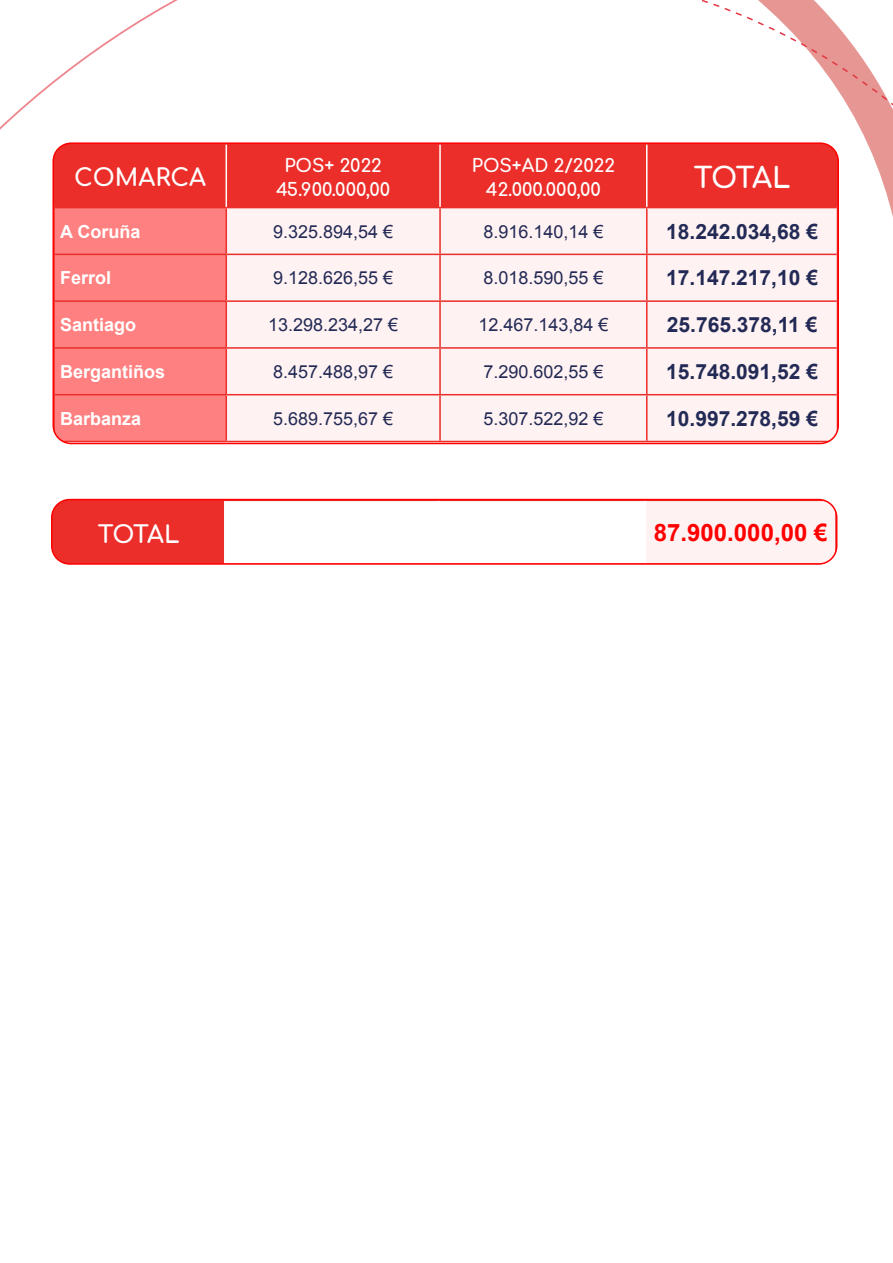
<style>
.page{position:relative;width:893px;height:1263px;background:#fff}
.page>*{position:absolute;margin:0;border:0;box-sizing:border-box;transform-origin:0 0}
.t1{font:700 28.5px "Comfortaa";letter-spacing:-.055em;color:#fff}
.t2{font:700 24px "Arial";color:#f00}
.t3{font:700 24px "Comfortaa";color:#fff}
.t4{font:700 21px "Arial";color:#222a55}
.t5{font:18px "Arial";color:#222a55}
.t6{font:700 18px/24px "Comfortaa";color:#fff;text-align:center}
.t7{font:700 18px "Arial";color:#fff}
</style>
<div class="page">
<svg style="left:633px;top:0;width:260px;height:500px"></svg>
<svg style="left:0;top:0;width:633px;height:552px"></svg>
<div style="left:55px;top:145px;width:782px;height:62px;background:#eb2e29"></div>
<div style="left:55px;top:208px;width:171px;height:233px;background:#ff8080"></div>
<div style="left:227px;top:208px;width:610px;height:233px;background:#fff2f2"></div>
<hr style="left:53px;top:143px;width:173px;height:2px;background:#eb2e29">
<hr style="left:53px;top:145px;width:2px;height:63px;background:#eb2e29">
<hr style="left:647px;top:143px;width:191px;height:2px;background:#eb2e29">
<hr style="left:837px;top:145px;width:1px;height:63px;background:#eb2e29">
<hr style="left:53px;top:395px;width:2px;height:46px;background:#eb2e29">
<hr style="left:837px;top:395px;width:1px;height:46px;background:#eb2e29">
<hr style="left:55px;top:207px;width:171px;height:1px;background:#eb2e29">
<hr style="left:226px;top:207px;width:214px;height:1px;background:#eb2e29">
<hr style="left:440px;top:207px;width:207px;height:1px;background:#eb2e29">
<hr style="left:647px;top:207px;width:190px;height:1px;background:#eb2e29">
<hr style="left:226px;top:145px;width:1px;height:62px;background:#fff">
<hr style="left:439px;top:145px;width:2px;height:62px;background:#fff">
<hr style="left:646px;top:145px;width:1px;height:62px;background:#fff">
<hr style="left:226px;top:208px;width:1px;height:46px;background:#eb2e29">
<hr style="left:439px;top:208px;width:2px;height:46px;background:#eb2e29">
<hr style="left:646px;top:208px;width:1px;height:46px;background:#eb2e29">
<hr style="left:55px;top:254px;width:171px;height:1px;background:#eb2e29">
<hr style="left:226px;top:254px;width:214px;height:1px;background:#eb2e29">
<hr style="left:226px;top:255px;width:1px;height:45px;background:#eb2e29">
<hr style="left:440px;top:254px;width:207px;height:1px;background:#eb2e29">
<hr style="left:439px;top:255px;width:2px;height:45px;background:#eb2e29">
<hr style="left:647px;top:254px;width:190px;height:1px;background:#eb2e29">
<hr style="left:646px;top:255px;width:1px;height:45px;background:#eb2e29">
<hr style="left:55px;top:300px;width:171px;height:2px;background:#eb2e29">
<hr style="left:226px;top:300px;width:214px;height:2px;background:#eb2e29">
<hr style="left:226px;top:302px;width:1px;height:45px;background:#eb2e29">
<hr style="left:440px;top:300px;width:207px;height:2px;background:#eb2e29">
<hr style="left:439px;top:302px;width:2px;height:45px;background:#eb2e29">
<hr style="left:647px;top:300px;width:190px;height:2px;background:#eb2e29">
<hr style="left:646px;top:302px;width:1px;height:45px;background:#eb2e29">
<hr style="left:55px;top:347px;width:171px;height:2px;background:#eb2e29">
<hr style="left:226px;top:347px;width:214px;height:2px;background:#eb2e29">
<hr style="left:226px;top:349px;width:1px;height:45px;background:#eb2e29">
<hr style="left:440px;top:347px;width:207px;height:2px;background:#eb2e29">
<hr style="left:439px;top:349px;width:2px;height:45px;background:#eb2e29">
<hr style="left:647px;top:347px;width:190px;height:2px;background:#eb2e29">
<hr style="left:646px;top:349px;width:1px;height:45px;background:#eb2e29">
<hr style="left:55px;top:394px;width:171px;height:1px;background:#eb2e29">
<hr style="left:226px;top:394px;width:214px;height:1px;background:#eb2e29">
<hr style="left:226px;top:395px;width:1px;height:46px;background:#eb2e29">
<hr style="left:440px;top:394px;width:207px;height:1px;background:#eb2e29">
<hr style="left:439px;top:395px;width:2px;height:46px;background:#eb2e29">
<hr style="left:647px;top:394px;width:190px;height:1px;background:#eb2e29">
<hr style="left:646px;top:395px;width:1px;height:46px;background:#eb2e29">
<hr style="left:53px;top:441px;width:173px;height:1px;background:#eb2e29">
<hr style="left:647px;top:441px;width:191px;height:1px;background:#eb2e29">
<div style="left:52px;top:142px;width:787px;height:302px;border:2px solid #f00;border-radius:18px"></div>
<div style="left:52px;top:500px;width:173px;height:64px;background:#eb2e29"></div>
<svg style="left:226px;top:502px;width:612px;height:63px"></svg>
<div style="left:645px;top:500px;width:191px;height:64px;background:#fff2f2"></div>
<hr style="left:645px;top:500px;width:192px;height:1px;background:#eb2e29">
<hr style="left:835px;top:501px;width:2px;height:62px;background:#eb2e29">
<hr style="left:645px;top:563px;width:192px;height:1px;background:#eb2e29">
<hr style="left:224px;top:501px;width:2px;height:62px;background:#fff">
<hr style="left:438px;top:501px;width:1px;height:62px;background:#fff">
<hr style="left:644px;top:501px;width:2px;height:62px;background:#fff">
<div style="left:51px;top:499px;width:786px;height:66px;border:2px solid #f00;border-radius:18px"></div>
<p class="t3" style="left:74px;top:155px;width:133px">COMARCA</p>
<p class="t6" style="left:276px;top:151px;width:116px">POS+ 2022<br>45.900.000,00</p>
<p class="t6" style="left:472px;top:151px;width:145px">POS+AD 2/2022<br>42.000.000,00</p>
<p class="t1" style="left:694px;top:152px;width:98px">TOTAL</p>
<p class="t7" style="left:60px;top:219px;width:82px">A Coruña</p>
<p class="t5" style="left:273px;top:219px;width:122px">9.325.894,54 €</p>
<p class="t5" style="left:483px;top:219px;width:122px">8.916.140,14 €</p>
<p class="t4" style="left:666px;top:217px;width:153px">18.242.034,68 €</p>
<p class="t7" style="left:60px;top:266px;width:53px">Ferrol</p>
<p class="t5" style="left:273px;top:266px;width:122px">9.128.626,55 €</p>
<p class="t5" style="left:483px;top:266px;width:122px">8.018.590,55 €</p>
<p class="t4" style="left:666px;top:264px;width:153px">17.147.217,10 €</p>
<p class="t7" style="left:60px;top:313px;width:78px">Santiago</p>
<p class="t5" style="left:268px;top:313px;width:132px">13.298.234,27 €</p>
<p class="t5" style="left:478px;top:313px;width:132px">12.467.143,84 €</p>
<p class="t4" style="left:667px;top:311px;width:152px">25.765.378,11 €</p>
<p class="t7" style="left:60px;top:360px;width:107px">Bergantiños</p>
<p class="t5" style="left:273px;top:360px;width:122px">8.457.488,97 €</p>
<p class="t5" style="left:483px;top:360px;width:122px">7.290.602,55 €</p>
<p class="t4" style="left:666px;top:358px;width:153px">15.748.091,52 €</p>
<p class="t7" style="left:60px;top:406px;width:83px">Barbanza</p>
<p class="t5" style="left:273px;top:406px;width:122px">5.689.755,67 €</p>
<p class="t5" style="left:483px;top:406px;width:122px">5.307.522,92 €</p>
<p class="t4" style="left:666px;top:404px;width:153px">10.997.278,59 €</p>
<p class="t3" style="left:98px;top:512px;width:83px">TOTAL</p>
<p class="t2" style="left:654px;top:517px;width:175px">87.900.000,00 €</p>
</div>
